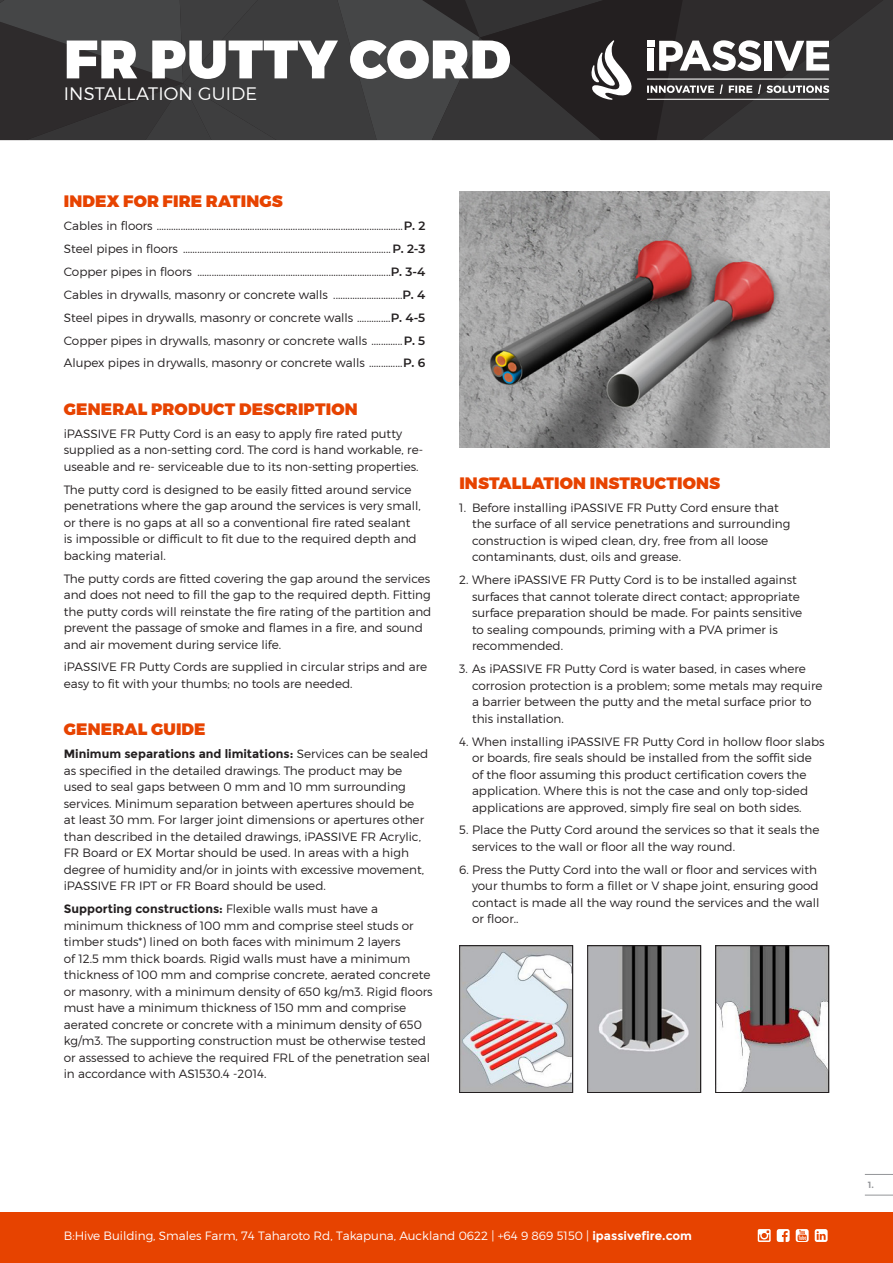
<style>
.page{position:relative;width:893px;height:1263px;background:#fff}
.page>*{position:absolute;margin:0;border:0;box-sizing:border-box;transform-origin:0 0}
.t1{font:900 54px "Montserrat";letter-spacing:.01em;color:#fff}
.t2{font:300 18px "Montserrat";letter-spacing:.01em;color:#fff}
.t3{font:900 16.5px "Montserrat";letter-spacing:.01em;color:#e74300}
.t4{font:300 12px/16.5px "Montserrat";color:#231f20}
.t5{font:300 12px "Montserrat";color:#fff}
.t6{font:700 9px "Montserrat";color:#939598;scale:.96 1}
.s1{font-weight:600}
.s2{font-weight:700}
</style>
<div class="page">
<svg style="left:0;top:0;width:893px;height:140px;background:#3d3c3d"></svg>
<hr style="left:647px;top:79px;width:181px;height:1px;background:#fff">
<hr style="left:647px;top:99px;width:181px;height:1px;background:#fff">
<div style="left:0;top:1212px;width:893px;height:51px;background:#e74300"></div>
<svg style="left:815px;top:1229px;width:13px;height:13px"></svg>
<svg style="left:777px;top:1229px;width:13px;height:13px"></svg>
<svg style="left:758px;top:1229px;width:13px;height:13px"></svg>
<svg style="left:796px;top:1229px;width:13px;height:13px"></svg>
<svg style="left:865px;top:1174px;width:28px;height:1px"></svg>
<svg style="left:865px;top:1195px;width:28px;height:1px"></svg>
<img style="left:459px;top:191px;width:370px;height:257px">
<img style="left:461px;top:947px;width:110px;height:144px">
<div style="left:459px;top:945px;width:114px;height:148px;border:1px solid #231f20"></div>
<img style="left:589px;top:947px;width:110px;height:144px">
<div style="left:587px;top:945px;width:114px;height:148px;border:1px solid #231f20"></div>
<img style="left:717px;top:947px;width:110px;height:144px">
<div style="left:715px;top:945px;width:114px;height:148px;border:1px solid #231f20"></div>
<h1 class="t1" style="left:64px;top:25px;width:448px">FR PUTTY CORD</h1>
<h2 class="t2" style="left:64px;top:83px;width:195px">INSTALLATION GUIDE</h2>
<h3 class="t3" style="left:64px;top:191px;width:220px">INDEX FOR FIRE RATINGS</h3>
<p class="t4" style="left:64px;top:214px;width:363px;line-height:23px;text-align:justify">Cables in floors .......................................................................................................<span class="s1">P. 2<br></span>Steel pipes in floors .......................................................................................<span class="s1">P. 2-3<br></span>Copper pipes in floors .................................................................................<span class="s1">P. 3-4<br></span>Cables in drywalls, masonry or concrete walls .............................<span class="s1">P. 4<br></span>Steel pipes in drywalls, masonry or concrete walls ..............<span class="s1">P. 4-5<br></span>Copper pipes in drywalls, masonry or concrete walls .............<span class="s1">P. 5<br></span>Alupex pipes in drywalls, masonry or concrete walls ..............<span class="s1">P. 6</span></p>
<h3 class="t3" style="left:64px;top:399px;width:295px">GENERAL PRODUCT DESCRIPTION</h3>
<p class="t4" style="left:64px;top:425px;width:361px">iPASSIVE FR Putty Cord is an easy to apply fire rated putty supplied as a non-setting cord. The cord is hand workable, re&shy;useable and re- serviceable due to its non-setting properties.</p>
<p class="t4" style="left:64px;top:481px;width:359px">The putty cord is designed to be easily fitted around service penetrations where the gap around the services is very small, or there is no gaps at all so a conventional fire rated sealant is impossible or difficult to fit due to the required depth and backing material.</p>
<p class="t4" style="left:64px;top:570px;width:369px">The putty cords are fitted covering the gap around the services and does not need to fill the gap to the required depth. Fitting the putty cords will reinstate the fire rating of the partition and prevent the passage of smoke and flames in a fire, and sound and air movement during service life.</p>
<p class="t4" style="left:64px;top:659px;width:365px">iPASSIVE FR Putty Cords are supplied in circular strips and are easy to fit with your thumbs; no tools are needed.</p>
<h3 class="t3" style="left:64px;top:719px;width:143px">GENERAL GUIDE</h3>
<p class="t4" style="left:64px;top:746px;width:366px"><span class="s2">Minimum separations and limitations:</span> Services can be sealed as specified in the detailed drawings. The product may be used to seal gaps between 0 mm and 10 mm surrounding services. Minimum separation between apertures should be at least 30 mm. For larger joint dimensions or apertures other than described in the detailed drawings, iPASSIVE FR Acrylic, FR Board or EX Mortar should be used. In areas with a high degree of humidity and/or in joints with excessive movement, iPASSIVE FR IPT or FR Board should be used.</p>
<p class="t4" style="left:64px;top:900px;width:370px"><span class="s2">Supporting constructions:</span> Flexible walls must have a minimum thickness of 100 mm and comprise steel studs or timber studs*) lined on both faces with minimum 2 layers<br>of 12.5 mm thick boards. Rigid walls must have a minimum thickness of 100 mm and comprise concrete, aerated concrete or masonry, with a minimum density of 650 kg/m3. Rigid floors must have a minimum thickness of 150 mm and comprise aerated concrete or concrete with a minimum density of 650 kg/m3. The supporting construction must be otherwise tested or assessed to achieve the required FRL of the penetration seal in accordance with AS1530.4 -2014.</p>
<h3 class="t3" style="left:459px;top:473px;width:262px">INSTALLATION INSTRUCTIONS</h3>
<p class="t4" style="left:472px;top:499px;width:320px;text-indent:-13px">1. Before installing iPASSIVE FR Putty Cord ensure that the surface of all service penetrations and surrounding construction is wiped clean, dry, free from all loose contaminants, dust, oils and grease.</p>
<p class="t4" style="left:472px;top:572px;width:332px;text-indent:-13px">2. Where iPASSIVE FR Putty Cord is to be installed against surfaces that cannot tolerate direct contact; appropriate surface preparation should be made. For paints sensitive to sealing compounds, priming with a PVA primer is recommended.</p>
<p class="t4" style="left:472px;top:660px;width:352px;text-indent:-13px">3. As iPASSIVE FR Putty Cord is water based, in cases where corrosion protection is a problem; some metals may require a barrier between the putty and the metal surface prior to this installation.</p>
<p class="t4" style="left:472px;top:733px;width:354px;text-indent:-13px">4. When installing iPASSIVE FR Putty Cord in hollow floor slabs or boards, fire seals should be installed from the soffit side of the floor assuming this product certification covers the application. Where this is not the case and only top-sided applications are approved, simply fire seal on both sides.</p>
<p class="t4" style="left:472px;top:822px;width:349px;text-indent:-13px">5. Place the Putty Cord around the services so that it seals the services to the wall or floor all the way round.</p>
<p class="t4" style="left:472px;top:861px;width:349px;text-indent:-13px">6. Press the Putty Cord into the wall or floor and services with your thumbs to form a fillet or V shape joint, ensuring good contact is made all the way round the services and the wall or floor..</p>
<p class="t5" style="left:64px;top:1228px;width:630px">B:Hive Building, Smales Farm, 74 Taharoto Rd, Takapuna, Auckland 0622 | +64 9 869 5150 | <span class="s2">ipassivefire.com</span></p>
<p class="t6" style="left:868px;top:1179px;width:8px">1.</p>
</div>
